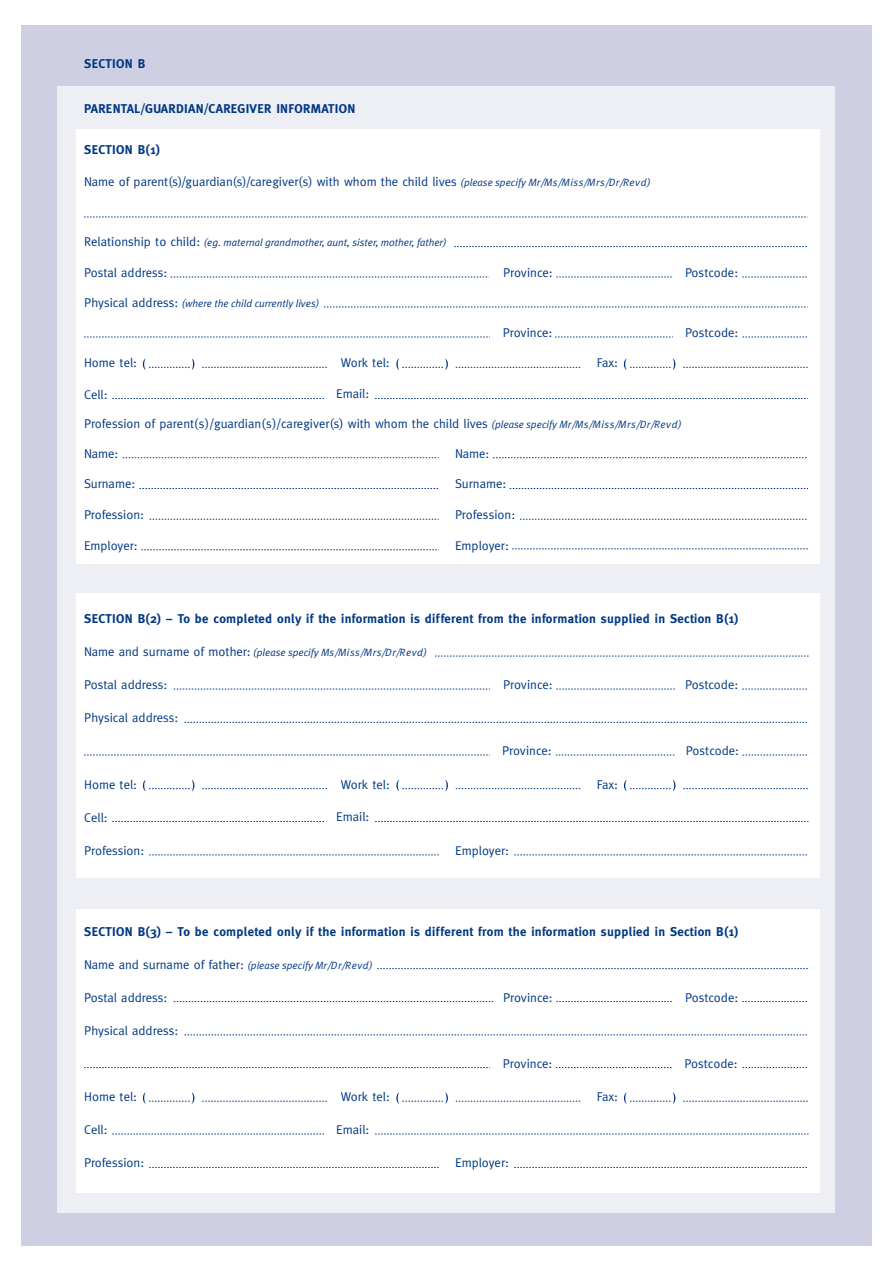
<style>
.page{position:relative;width:893px;height:1263px;background:#fff}
.page>*{position:absolute;margin:0;border:0;box-sizing:border-box;transform-origin:0 0}
.t1{font:12.75px "Meta";color:#003883}
.t2{font:700 12.75px "Meta";letter-spacing:.025em;color:#003883}
.t3{font:italic 10.5px "Meta Plus Normal";color:#003883}
.s1{font-family:"Meta Plus Normal";font-style:italic;font-size:10.5px}
.s2{font-family:"Meta";font-style:normal;font-size:12.75px}
</style>
<div class="page">
<div style="left:21px;top:26px;width:851px;height:1220px;background:#cfcfe4"></div>
<div style="left:58px;top:86px;width:777px;height:1126px;background:#eeeef5"></div>
<div style="left:76px;top:594px;width:744px;height:284px;background:#fff"></div>
<div style="left:76px;top:909px;width:744px;height:284px;background:#fff"></div>
<div style="left:76px;top:129px;width:743px;height:435px;background:#fff"></div>
<svg style="left:512px;top:548px;width:296px;height:1px"></svg>
<svg style="left:141px;top:549px;width:298px;height:1px"></svg>
<svg style="left:150px;top:519px;width:289px;height:1px"></svg>
<svg style="left:520px;top:519px;width:287px;height:1px"></svg>
<svg style="left:510px;top:488px;width:298px;height:1px"></svg>
<svg style="left:139px;top:488px;width:299px;height:1px"></svg>
<svg style="left:493px;top:457px;width:314px;height:1px"></svg>
<svg style="left:123px;top:457px;width:316px;height:1px"></svg>
<svg style="left:743px;top:337px;width:64px;height:1px"></svg>
<svg style="left:555px;top:337px;width:118px;height:1px"></svg>
<svg style="left:84px;top:337px;width:406px;height:1px"></svg>
<svg style="left:324px;top:307px;width:482px;height:1px"></svg>
<svg style="left:742px;top:277px;width:65px;height:1px"></svg>
<svg style="left:556px;top:277px;width:116px;height:1px"></svg>
<svg style="left:171px;top:277px;width:318px;height:1px"></svg>
<svg style="left:84px;top:217px;width:722px;height:1px"></svg>
<svg style="left:202px;top:367px;width:125px;height:1px"></svg>
<svg style="left:143px;top:359px;width:51px;height:11px"></svg>
<svg style="left:375px;top:398px;width:433px;height:1px"></svg>
<svg style="left:112px;top:398px;width:212px;height:1px"></svg>
<svg style="left:456px;top:367px;width:125px;height:1px"></svg>
<svg style="left:396px;top:359px;width:52px;height:11px"></svg>
<svg style="left:683px;top:367px;width:125px;height:1px"></svg>
<svg style="left:624px;top:359px;width:51px;height:11px"></svg>
<svg style="left:743px;top:755px;width:64px;height:1px"></svg>
<svg style="left:556px;top:755px;width:118px;height:1px"></svg>
<svg style="left:84px;top:755px;width:406px;height:1px"></svg>
<svg style="left:185px;top:722px;width:623px;height:1px"></svg>
<svg style="left:742px;top:689px;width:65px;height:1px"></svg>
<svg style="left:556px;top:689px;width:119px;height:1px"></svg>
<svg style="left:174px;top:689px;width:316px;height:1px"></svg>
<svg style="left:202px;top:788px;width:125px;height:1px"></svg>
<svg style="left:143px;top:780px;width:51px;height:11px"></svg>
<svg style="left:375px;top:821px;width:433px;height:1px"></svg>
<svg style="left:112px;top:821px;width:212px;height:1px"></svg>
<svg style="left:456px;top:788px;width:125px;height:1px"></svg>
<svg style="left:396px;top:780px;width:52px;height:11px"></svg>
<svg style="left:683px;top:788px;width:125px;height:1px"></svg>
<svg style="left:624px;top:780px;width:51px;height:11px"></svg>
<svg style="left:435px;top:656px;width:374px;height:1px"></svg>
<svg style="left:514px;top:854px;width:293px;height:1px"></svg>
<svg style="left:149px;top:854px;width:290px;height:1px"></svg>
<svg style="left:743px;top:1067px;width:65px;height:1px"></svg>
<svg style="left:556px;top:1067px;width:116px;height:1px"></svg>
<svg style="left:84px;top:1067px;width:406px;height:1px"></svg>
<svg style="left:184px;top:1034px;width:623px;height:1px"></svg>
<svg style="left:742px;top:1001px;width:65px;height:1px"></svg>
<svg style="left:556px;top:1001px;width:116px;height:1px"></svg>
<svg style="left:174px;top:1001px;width:320px;height:1px"></svg>
<svg style="left:202px;top:1101px;width:125px;height:1px"></svg>
<svg style="left:143px;top:1092px;width:51px;height:12px"></svg>
<svg style="left:375px;top:1133px;width:433px;height:1px"></svg>
<svg style="left:112px;top:1133px;width:212px;height:1px"></svg>
<svg style="left:456px;top:1101px;width:125px;height:1px"></svg>
<svg style="left:396px;top:1092px;width:52px;height:12px"></svg>
<svg style="left:683px;top:1101px;width:125px;height:1px"></svg>
<svg style="left:624px;top:1092px;width:51px;height:12px"></svg>
<svg style="left:377px;top:968px;width:431px;height:1px"></svg>
<svg style="left:514px;top:1167px;width:293px;height:1px"></svg>
<svg style="left:149px;top:1167px;width:290px;height:1px"></svg>
<svg style="left:454px;top:246px;width:353px;height:1px"></svg>
<p class="t2" style="left:84px;top:56px;width:63px">SECTION B</p>
<p class="t2" style="left:84px;top:101px;width:273px">PARENTAL/GUARDIAN/CAREGIVER INFORMATION</p>
<p class="t2" style="left:84px;top:142px;width:78px">SECTION B(1)</p>
<p class="t1" style="left:84px;top:174px;width:568px">Name of parent(s)/guardian(s)/caregiver(s) with whom the child lives <span class="s1">(please specify Mr/Ms/Miss/Mrs/Dr/Revd)</span></p>
<p class="t3" style="left:84px;top:237px;width:364px"><span class="s2">Relationship to child:</span> (eg. maternal grandmother, aunt, sister, mother, father)</p>
<p class="t1" style="left:84px;top:265px;width:85px">Postal address:</p>
<p class="t1" style="left:503px;top:265px;width:51px">Province:</p>
<p class="t1" style="left:685px;top:265px;width:55px">Postcode:</p>
<p class="t3" style="left:84px;top:297px;width:237px"><span class="s2">Physical address:</span> (where the child currently lives)</p>
<p class="t1" style="left:503px;top:325px;width:51px">Province:</p>
<p class="t1" style="left:685px;top:325px;width:55px">Postcode:</p>
<p class="t1" style="left:84px;top:356px;width:54px">Home tel:</p>
<p class="t1" style="left:341px;top:356px;width:51px">Work tel:</p>
<p class="t1" style="left:597px;top:356px;width:23px">Fax:</p>
<p class="t1" style="left:84px;top:387px;width:25px">Cell:</p>
<p class="t1" style="left:336px;top:387px;width:35px">Email:</p>
<p class="t1" style="left:84px;top:416px;width:599px">Profession of parent(s)/guardian(s)/caregiver(s) with whom the child lives <span class="s1">(please specify Mr/Ms/Miss/Mrs/Dr/Revd)</span></p>
<p class="t1" style="left:84px;top:446px;width:36px">Name:</p>
<p class="t1" style="left:84px;top:476px;width:53px">Surname:</p>
<p class="t1" style="left:84px;top:507px;width:62px">Profession:</p>
<p class="t1" style="left:84px;top:538px;width:55px">Employer:</p>
<p class="t1" style="left:455px;top:446px;width:36px">Name:</p>
<p class="t1" style="left:455px;top:476px;width:53px">Surname:</p>
<p class="t1" style="left:455px;top:507px;width:62px">Profession:</p>
<p class="t1" style="left:455px;top:538px;width:55px">Employer:</p>
<p class="t2" style="left:84px;top:611px;width:656px">SECTION B(2) – To be completed only if the information is different from the information supplied in Section B(1)</p>
<p class="t3" style="left:84px;top:646px;width:345px"><span class="s2">Name and surname of mother:</span> (please specify Ms/Miss/Mrs/Dr/Revd)</p>
<p class="t1" style="left:84px;top:677px;width:85px">Postal address:</p>
<p class="t1" style="left:503px;top:677px;width:51px">Province:</p>
<p class="t1" style="left:685px;top:677px;width:55px">Postcode:</p>
<p class="t1" style="left:84px;top:710px;width:96px">Physical address:</p>
<p class="t1" style="left:502px;top:743px;width:51px">Province:</p>
<p class="t1" style="left:686px;top:743px;width:55px">Postcode:</p>
<p class="t1" style="left:84px;top:777px;width:54px">Home tel:</p>
<p class="t1" style="left:341px;top:777px;width:51px">Work tel:</p>
<p class="t1" style="left:597px;top:777px;width:23px">Fax:</p>
<p class="t1" style="left:84px;top:810px;width:25px">Cell:</p>
<p class="t1" style="left:336px;top:809px;width:35px">Email:</p>
<p class="t1" style="left:84px;top:843px;width:62px">Profession:</p>
<p class="t1" style="left:455px;top:843px;width:55px">Employer:</p>
<p class="t2" style="left:84px;top:924px;width:656px">SECTION B(3) – To be completed only if the information is different from the information supplied in Section B(1)</p>
<p class="t3" style="left:84px;top:959px;width:290px"><span class="s2">Name and surname of father:</span> (please specify Mr/Dr/Revd)</p>
<p class="t1" style="left:84px;top:990px;width:85px">Postal address:</p>
<p class="t1" style="left:503px;top:990px;width:51px">Province:</p>
<p class="t1" style="left:685px;top:990px;width:55px">Postcode:</p>
<p class="t1" style="left:84px;top:1023px;width:96px">Physical address:</p>
<p class="t1" style="left:503px;top:1056px;width:51px">Province:</p>
<p class="t1" style="left:684px;top:1056px;width:55px">Postcode:</p>
<p class="t1" style="left:84px;top:1089px;width:54px">Home tel:</p>
<p class="t1" style="left:341px;top:1089px;width:51px">Work tel:</p>
<p class="t1" style="left:597px;top:1089px;width:23px">Fax:</p>
<p class="t1" style="left:84px;top:1122px;width:25px">Cell:</p>
<p class="t1" style="left:336px;top:1122px;width:35px">Email:</p>
<p class="t1" style="left:84px;top:1155px;width:62px">Profession:</p>
<p class="t1" style="left:455px;top:1155px;width:55px">Employer:</p>
</div>
